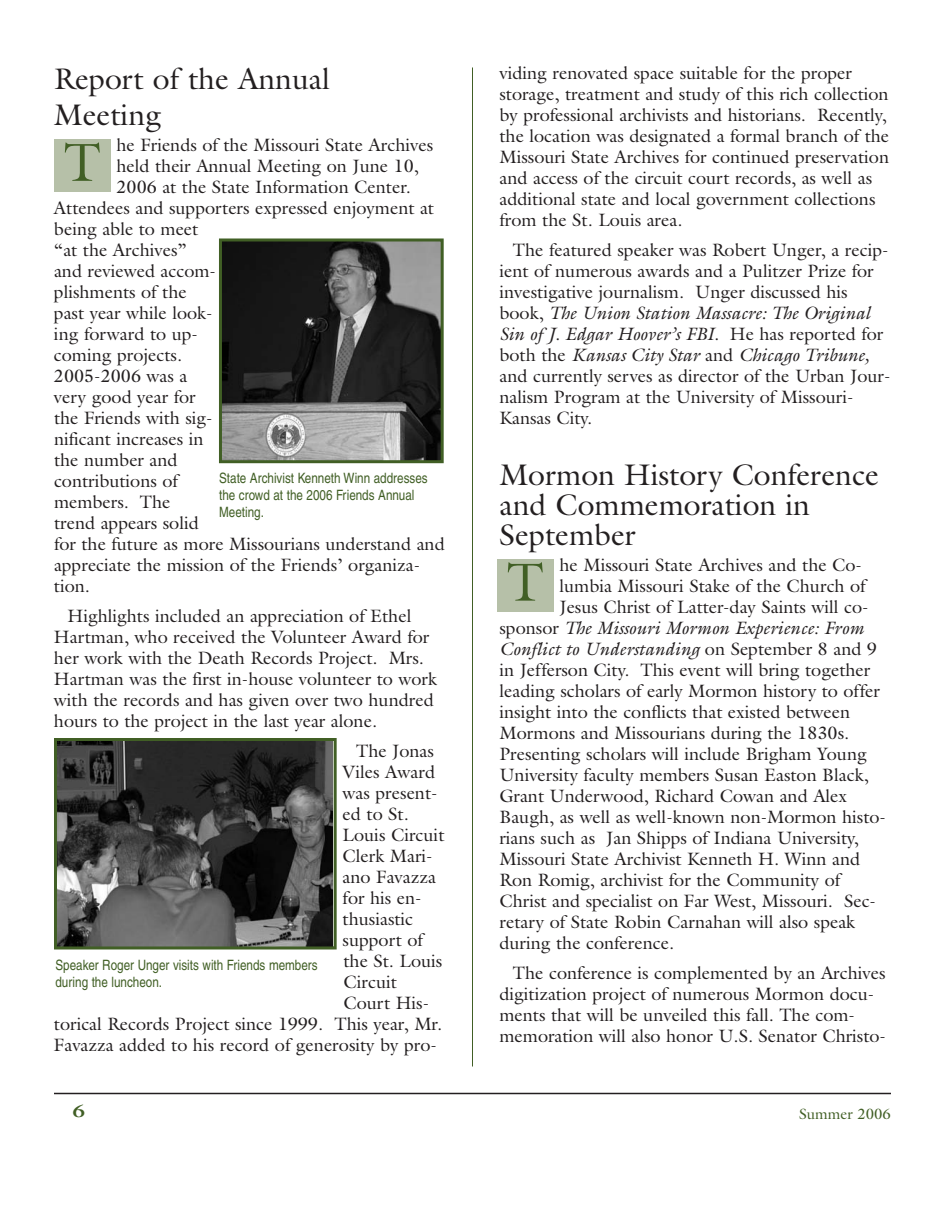
<style>
.page{position:relative;width:945px;height:1215px;background:#fff}
.page>*{position:absolute;margin:0;border:0;box-sizing:border-box;transform-origin:0 0}
.t1{font:54px "Galliard";color:#415f25}
.t2{font:30px/30px "Galliard";color:#231f20}
.t3{font:18px/21px "Galliard";color:#231f20}
.t4{font:italic 18px "Galliard";color:#231f20}
.t5{font:700 18px "Galliard";color:#415f25;scale:1.2 1}
.t6{font:15px "Galliard";color:#415f25}
.t7{font:condensed 14.25px/17.2px "Helvetica";color:#415f25}
.s1{font-style:italic}
.s2{font-style:normal}
</style>
<div class="page">
<hr style="left:472px;top:68px;width:1px;height:998px;background:#415f25">
<hr style="left:54px;top:1093px;width:837px;height:1px;background:#231f20">
<div style="left:54px;top:139px;width:57px;height:52px;background:#b6c0a8"></div>
<img style="left:223px;top:242px;width:217px;height:217px">
<div style="left:219px;top:238px;width:225px;height:225px;border:3px solid #415f25"></div>
<img style="left:58px;top:742px;width:275px;height:204px">
<div style="left:54px;top:738px;width:283px;height:212px;border:3px solid #415f25"></div>
<div style="left:497px;top:559px;width:57px;height:52px;background:#b6c0a8"></div>
<h2 class="t2" style="left:54px;top:61px;width:277px;line-height:36px">Report of the Annual<br>Meeting</h2>
<p class="t3" style="left:117px;top:134px;width:318px">he Friends of the Missouri State Archives</p>
<p class="t3" style="left:117px;top:155px;width:304px">held their Annual Meeting on June 10,</p>
<p class="t3" style="left:117px;top:176px;width:296px">2006 at the State Information Center.</p>
<p class="t3" style="left:54px;top:197px;width:382px">Attendees and supporters expressed enjoyment at</p>
<p class="t3" style="left:54px;top:218px;width:146px">being able to meet</p>
<p class="t3" style="left:54px;top:239px;width:134px">“at the Archives”</p>
<p class="t3" style="left:54px;top:260px;width:164px">and reviewed accom-</p>
<p class="t3" style="left:54px;top:281px;width:134px">plishments of the</p>
<p class="t3" style="left:54px;top:302px;width:160px">past year while look-</p>
<p class="t3" style="left:54px;top:323px;width:146px">ing forward to up-</p>
<p class="t3" style="left:54px;top:344px;width:130px">coming projects.</p>
<p class="t3" style="left:54px;top:365px;width:135px">2005-2006 was a</p>
<p class="t3" style="left:54px;top:386px;width:143px">very good year for</p>
<p class="t3" style="left:54px;top:407px;width:160px">the Friends with sig-</p>
<p class="t3" style="left:54px;top:428px;width:151px">nificant increases in</p>
<p class="t3" style="left:54px;top:449px;width:125px">the number and</p>
<p class="t3" style="left:54px;top:470px;width:125px">contributions of</p>
<p class="t3" style="left:54px;top:491px;width:118px">members. The</p>
<p class="t3" style="left:54px;top:512px;width:146px">trend appears solid</p>
<p class="t3" style="left:54px;top:533px;width:392px">for the future as more Missourians understand and</p>
<p class="t3" style="left:54px;top:554px;width:368px">appreciate the mission of the Friends’ organiza-</p>
<p class="t3" style="left:54px;top:575px;width:37px">tion.</p>
<p class="t3" style="left:54px;top:605px;width:385px;text-indent:14px">Highlights included an appreciation of Ethel Hartman, who received the Volunteer Award for her work with the Death Records Project. Mrs.<br>Hartman was the first in-house volunteer to work with the records and has given over two hundred hours to the project in the last year alone.</p>
<p class="t3" style="left:356px;top:740px;width:79px">The Jonas</p>
<p class="t3" style="left:343px;top:761px;width:94px">Viles Award</p>
<p class="t3" style="left:343px;top:782px;width:96px">was present-</p>
<p class="t3" style="left:343px;top:803px;width:68px">ed to St.</p>
<p class="t3" style="left:343px;top:824px;width:103px">Louis Circuit</p>
<p class="t3" style="left:343px;top:845px;width:92px">Clerk Mari-</p>
<p class="t3" style="left:343px;top:866px;width:95px">ano Favazza</p>
<p class="t3" style="left:343px;top:887px;width:81px">for his en-</p>
<p class="t3" style="left:343px;top:908px;width:72px">thusiastic</p>
<p class="t3" style="left:343px;top:929px;width:82px">support of</p>
<p class="t3" style="left:344px;top:950px;width:100px">the St. Louis</p>
<p class="t3" style="left:343px;top:971px;width:55px">Circuit</p>
<p class="t3" style="left:343px;top:992px;width:87px">Court His-</p>
<p class="t3" style="left:54px;top:1013px;width:390px">torical Records Project since 1999. This year, Mr.</p>
<p class="t3" style="left:54px;top:1034px;width:384px">Favazza added to his record of generosity by pro-</p>
<h1 class="t1" style="left:64px;top:131px;width:38px">T</h1>
<p class="t7" style="left:219px;top:471px;width:210px">State Archivist Kenneth Winn addresses the crowd at the 2006 Friends Annual<br>Meeting.</p>
<p class="t7" style="left:55px;top:958px;width:264px">Speaker Roger Unger visits with Friends members during the luncheon.</p>
<p class="t3" style="left:499px;top:62px;width:391px">viding renovated space suitable for the proper storage, treatment and study of this rich collection by professional archivists and historians. Recently, the location was designated a formal branch of the Missouri State Archives for continued preservation and access of the circuit court records, as well as additional state and local government collections from the St. Louis area.</p>
<p class="t3" style="left:499px;top:239px;width:393px;text-indent:14px">The featured speaker was Robert Unger, a recip&shy;ient of numerous awards and a Pulitzer Prize for investigative journalism. Unger discussed his book, <span class="s1">The Union Station Massacre: The Original Sin of J. Edgar Hoover’s FBI.</span> He has reported for both the <span class="s1">Kansas City Star</span> and <span class="s1">Chicago Tribune, </span>and currently serves as director of the Urban Jour&shy;nalism Program at the University of Missouri-Kansas City.</p>
<h2 class="t2" style="left:500px;top:460px;width:381px">Mormon History Conference and Commemoration in<br>September</h2>
<p class="t3" style="left:560px;top:554px;width:304px">he Missouri State Archives and the Co-</p>
<p class="t3" style="left:560px;top:575px;width:308px">lumbia Missouri Stake of the Church of</p>
<p class="t3" style="left:559px;top:596px;width:311px">Jesus Christ of Latter-day Saints will co-</p>
<p class="t4" style="left:499px;top:617px;width:366px"><span class="s2">sponsor</span> The Missouri Mormon Experience: From</p>
<p class="t4" style="left:499px;top:638px;width:379px">Conflict to Understanding <span class="s2">on September 8 and 9</span></p>
<p class="t3" style="left:499px;top:659px;width:372px">in Jefferson City. This event will bring together</p>
<p class="t3" style="left:499px;top:680px;width:382px">leading scholars of early Mormon history to offer</p>
<p class="t3" style="left:499px;top:701px;width:352px">insight into the conflicts that existed between</p>
<p class="t3" style="left:499px;top:722px;width:351px">Mormons and Missourians during the 1830s.</p>
<p class="t3" style="left:499px;top:743px;width:369px">Presenting scholars will include Brigham Young</p>
<p class="t3" style="left:499px;top:764px;width:371px">University faculty members Susan Easton Black,</p>
<p class="t3" style="left:499px;top:785px;width:349px">Grant Underwood, Richard Cowan and Alex</p>
<p class="t3" style="left:499px;top:806px;width:388px">Baugh, as well as well-known non-Mormon histo-</p>
<p class="t3" style="left:499px;top:827px;width:361px">rians such as Jan Shipps of Indiana University,</p>
<p class="t3" style="left:499px;top:848px;width:362px">Missouri State Archivist Kenneth H. Winn and</p>
<p class="t3" style="left:499px;top:869px;width:342px">Ron Romig, archivist for the Community of</p>
<p class="t3" style="left:499px;top:890px;width:378px">Christ and specialist on Far West, Missouri. Sec-</p>
<p class="t3" style="left:500px;top:911px;width:357px">retary of State Robin Carnahan will also speak</p>
<p class="t3" style="left:499px;top:932px;width:176px">during the conference.</p>
<p class="t3" style="left:500px;top:962px;width:388px;text-indent:13px">The conference is complemented by an Archives digitization project of numerous Mormon docu&shy;ments that will be unveiled this fall. The com&shy;memoration will also honor U.S. Senator Christo-</p>
<h1 class="t1" style="left:507px;top:550px;width:38px">T</h1>
<p class="t5" style="left:73px;top:1100px;width:12px">6</p>
<p class="t6" style="left:799px;top:1105px;width:93px">Summer 2006</p>
</div>
